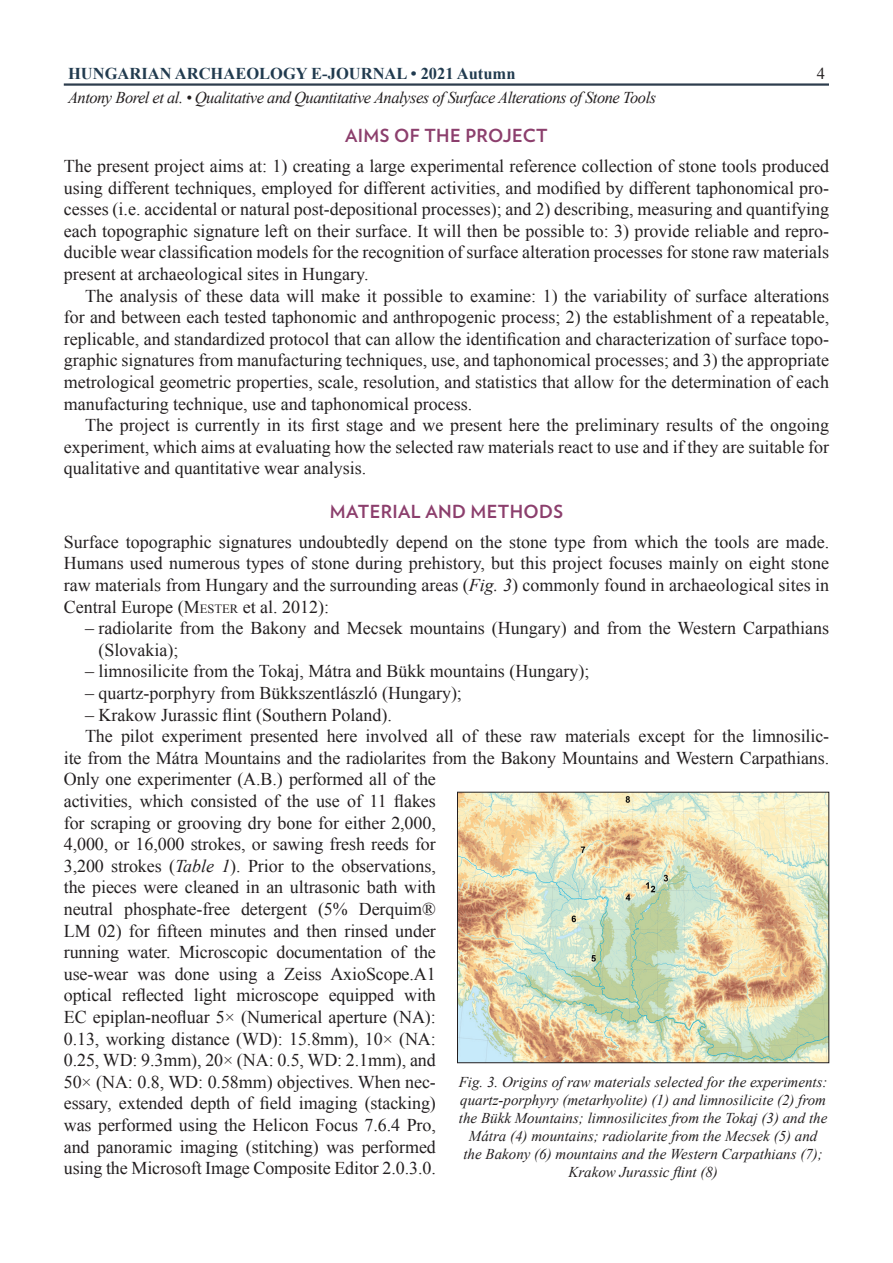
<style>
.page{position:relative;width:893px;height:1263px;background:#fff}
.page>*{position:absolute;margin:0;border:0;box-sizing:border-box;transform-origin:0 0}
.cikk_szoveg_print{font:18px/21.6px "Times New Roman";letter-spacing:-.005em;color:#231f20;text-align:justify}
.cikk_behuznelkul{font:18px/21.6px "Times New Roman";color:#231f20;text-align:justify}
.alcim{font:700 18px "Verlag";letter-spacing:.02em;color:#8c3f6d}
.t1{font:italic 16.5px "Times New Roman";letter-spacing:-.03em;color:#231f20}
.t2{font:700 16.5px "Times New Roman";color:#213b4f}
.t3{font:16.5px "Times New Roman";color:#231f20}
.kepala{font:italic 15px/18px "Times New Roman";color:#231f20;text-align:center}
.s1{font-style:italic}
.s2{font-style:inherit}
.s3{font-size:12.6px}
</style>
<div class="page">
<hr style="left:64px;top:83px;width:765px;height:3px;background:#2d3d4d">
<img style="left:459px;top:794px;width:368px;height:267px">
<div style="left:457px;top:792px;width:372px;height:271px;border:1px solid #231f20"></div>
<p class="t2" style="left:68px;top:62px;width:449px">HUNGARIAN ARCHAEOLOGY E-JOURNAL • 2021 Autumn</p>
<p class="t3" style="left:817px;top:62px;width:10px">4</p>
<p class="t1" style="left:68px;top:87px;width:590px">Antony Borel et al. • Qualitative and Quantitative Analyses of Surface Alterations of Stone Tools</p>
<p class="alcim" style="left:345px;top:121px;width:204px">AIMS OF THE PROJECT</p>
<p class="cikk_behuznelkul" style="left:64px;top:155px;width:767px">The present project aims at: 1) creating a large experimental reference collection of stone tools produced using different techniques, employed for different activities, and modified by different taphonomical pro&shy;cesses (i.e. accidental or natural post-depositional processes); and 2) describing, measuring and quantifying each topographic signature left on their surface. It will then be possible to: 3) provide reliable and repro&shy;ducible wear classification models for the recognition of surface alteration processes for stone raw materials present at archaeological sites in Hungary.</p>
<p class="cikk_szoveg_print" style="left:64px;top:285px;width:767px;text-indent:21px">The analysis of these data will make it possible to examine: 1) the variability of surface alterations for and between each tested taphonomic and anthropogenic process; 2) the establishment of a repeatable, replicable, and standardized protocol that can allow the identification and characterization of surface topo&shy;graphic signatures from manufacturing techniques, use, and taphonomical processes; and 3) the appropriate metrological geometric properties, scale, resolution, and statistics that allow for the determination of each manufacturing technique, use and taphonomical process.</p>
<p class="cikk_szoveg_print" style="left:64px;top:414px;width:767px;text-indent:21px">The project is currently in its first stage and we present here the preliminary results of the ongoing experiment, which aims at evaluating how the selected raw materials react to use and if they are suitable for qualitative and quantitative wear analysis.</p>
<p class="alcim" style="left:330px;top:497px;width:235px">MATERIAL AND METHODS</p>
<p class="cikk_behuznelkul" style="left:64px;top:531px;width:767px">Surface topographic signatures undoubtedly depend on the stone type from which the tools are made.<br>Humans used numerous types of stone during prehistory, but this project focuses mainly on eight stone raw materials from Hungary and the surrounding areas (<span class="s1">Fig. 3</span>) commonly found in archaeological sites in Central Europe (<span class="s2">M</span><span class="s3">ESTER</span> et al. 2012):</p>
<p class="cikk_szoveg_print" style="left:99px;top:617px;width:732px;text-indent:-14px">– radiolarite from the Bakony and Mecsek mountains (Hungary) and from the Western Carpathians (Slovakia);</p>
<p class="cikk_szoveg_print" style="left:85px;top:660px;width:506px">– limnosilicite from the Tokaj, Mátra and Bükk mountains (Hungary);</p>
<p class="cikk_szoveg_print" style="left:85px;top:682px;width:378px">– quartz-porphyry from Bükkszentlászló (Hungary);</p>
<p class="cikk_szoveg_print" style="left:85px;top:703px;width:308px">– Krakow Jurassic flint (Southern Poland).</p>
<p class="cikk_szoveg_print" style="left:64px;top:725px;width:767px;text-align:left;text-indent:21px">The pilot experiment presented here involved all of these raw materials except for the limnosilic&shy;ite from the Mátra Mountains and the radiolarites from the Bakony Mountains and Western Carpathians.<br>Only one experimenter (A.B.) performed all of the<br>activities, which consisted of the use of 11 flakes<br>for scraping or grooving dry bone for either 2,000,<br>4,000, or 16,000 strokes, or sawing fresh reeds for<br>3,200 strokes (<span class="s1">Table 1</span>). Prior to the observations,<br>the pieces were cleaned in an ultrasonic bath with<br>neutral phosphate-free detergent (5% Derquim®<br>LM 02) for fifteen minutes and then rinsed under<br>running water. Microscopic documentation of the<br>use-wear was done using a Zeiss AxioScope.A1<br>optical reflected light microscope equipped with<br>EC epiplan-neofluar 5× (Numerical aperture (NA):<br>0.13, working distance (WD): 15.8mm), 10× (NA:<br>0.25, WD: 9.3mm), 20× (NA: 0.5, WD: 2.1mm), and<br>50× (NA: 0.8, WD: 0.58mm) objectives. When nec-<br>essary, extended depth of field imaging (stacking)<br>was performed using the Helicon Focus 7.6.4 Pro,<br>and panoramic imaging (stitching) was performed<br>using the Microsoft Image Composite Editor 2.0.3.0.</p>
<p class="kepala" style="left:459px;top:1073px;width:370px">Fig. 3. Origins of raw materials selected for the experiments: quartz-porphyry (metarhyolite) (1) and limnosilicite (2) from the Bükk Mountains; limnosilicites from the Tokaj (3) and the Mátra (4) mountains; radiolarite from the Mecsek (5) and the Bakony (6) mountains and the Western Carpathians (7); Krakow Jurassic flint (8)</p>
</div>
